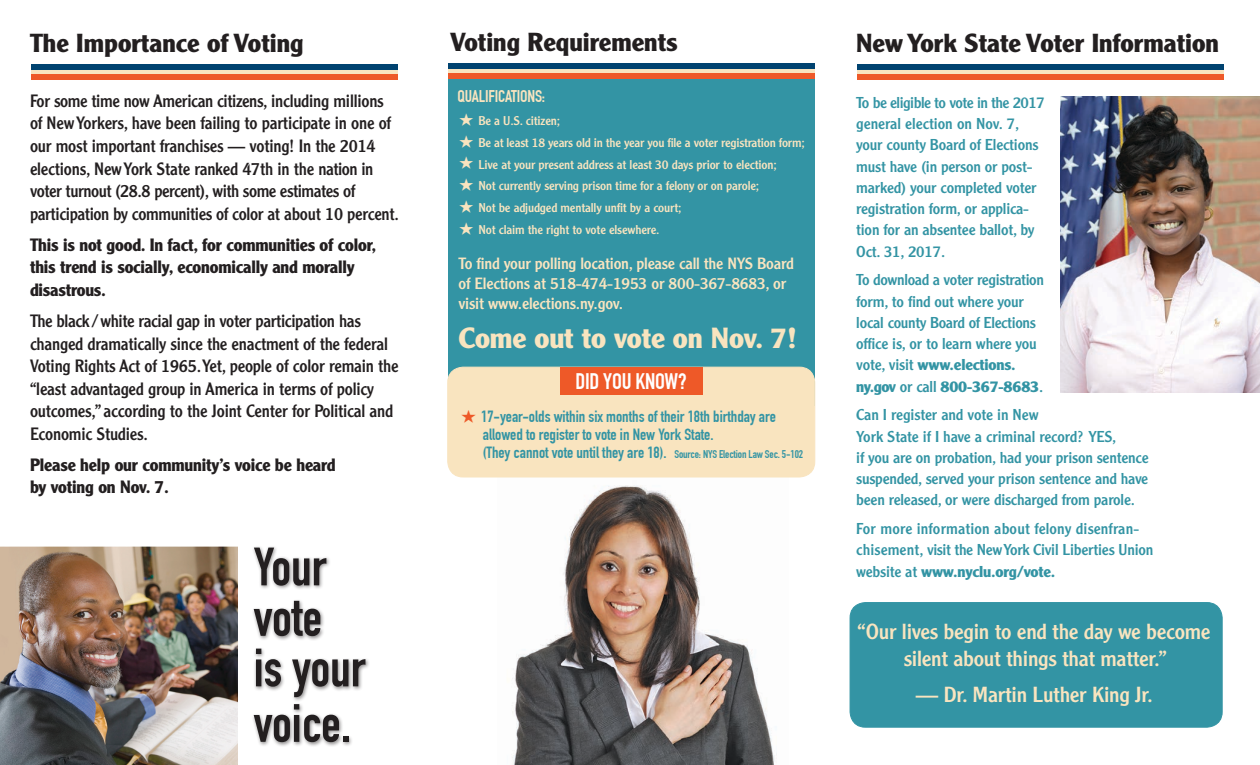
<style>
.page{position:relative;width:1260px;height:765px;background:#fff}
.page>*{position:absolute;margin:0;border:0;box-sizing:border-box;transform-origin:0 0}
.t1{font:700 53px/50.5px "DIN Condensed";color:#231f20}
.t2{font:700 28.5px "Clearface Gothic LT Std";letter-spacing:-.005em;color:#f9e4bf;scale:1.05 1}
.t3{font:700 25.5px "Clearface Gothic LT Std";color:#231f20;scale:1.05 1}
.t4{font:700 22px "DIN Condensed";letter-spacing:-.01em;color:#fff;scale:1.05 1}
.t5{font:21.38px/27.5px "Clearface Gothic LT Std";letter-spacing:-.01em;color:#f9e4bf;text-align:center;scale:1.05 1}
.t6{font:17.5px/22.5px "Clearface Gothic LT Std";letter-spacing:-.01em;color:#231f20}
.t7{font:700 17.5px/22.5px "Clearface Gothic LT Std";letter-spacing:-.01em;color:#231f20}
.t8{font:700 16.62px "DIN Condensed";letter-spacing:-.01em;color:#f9e4bf;scale:1.05 1}
.t9{font:16px/20px "Clearface Gothic LT Std";letter-spacing:-.01em;color:#f9e4bf;scale:1.05 1}
.t10{font:700 15.88px/18px "DIN Condensed";color:#3394a4;scale:1.05 1}
.t11{font:15.5px/21.2px "Clearface Gothic LT Std";letter-spacing:-.01em;color:#3394a4;scale:1.05 1}
.t12{font:15.5px/21.2px "Clearface Gothic LT Std";letter-spacing:.01em;color:#3394a4;scale:1.05 1}
.t13{font:12.5px/21.9px "Clearface Gothic LT Std";letter-spacing:-.01em;color:#f9e4bf;scale:1.05 1}
.s1{font-weight:700}
.s2{font-size:11px}
</style>
<div class="page">
<img style="left:0;top:546px;width:238px;height:219px">
<div style="left:31px;top:69px;width:367px;height:5px;background:#f9e4bf"></div>
<div style="left:857px;top:69px;width:367px;height:5px;background:#f9e4bf"></div>
<div style="left:31px;top:64px;width:367px;height:5px;background:#004370"></div>
<div style="left:857px;top:64px;width:367px;height:5px;background:#004370"></div>
<div style="left:31px;top:74px;width:367px;height:5px;background:#ee5928"></div>
<div style="left:857px;top:74px;width:367px;height:5px;background:#ee5928"></div>
<div style="left:448px;top:74px;width:367px;height:332px;background:#3394a4"></div>
<div style="left:448px;top:69px;width:367px;height:5px;background:#f9e4bf"></div>
<div style="left:448px;top:64px;width:367px;height:5px;background:#004370"></div>
<div style="left:448px;top:74px;width:367px;height:5px;background:#ee5928"></div>
<img style="left:497px;top:477px;width:291px;height:288px">
<div style="left:448px;top:367px;width:367px;height:110px;background:#f9e4bf;border-radius:15px"></div>
<div style="left:447px;top:367px;width:368px;height:110px;border:1px solid #f9e4bf;border-radius:15px"></div>
<div style="left:850px;top:603px;width:372px;height:124px;background:#3394a4;border-radius:15px"></div>
<div style="left:850px;top:602px;width:372px;height:126px;border:1px solid #3394a4;border-radius:15px"></div>
<div style="left:560px;top:367px;width:142px;height:28px;background:#ee5928"></div>
<img style="left:1061px;top:97px;width:199px;height:295px">
<div style="left:251px;top:545px;width:120px;height:202px;background:#231f20;opacity:.5"></div>
<h3 class="t3" style="left:450px;top:27px;width:218px">Voting Requirements</h3>
<h3 class="t3" style="left:30px;top:28px;width:262px">The Importance of Voting</h3>
<h3 class="t3" style="left:856px;top:28px;width:347px">New York State Voter Information</h3>
<p class="t6" style="left:30px;top:89px;width:371px">For some time now American citizens, including millions of New Yorkers, have been failing to participate in one of our most important franchises — voting! In the 2014 elections, New York State ranked 47th in the nation in voter turnout (28.8 percent), with some estimates of participation by communities of color at about 10 percent.</p>
<p class="t7" style="left:30px;top:234px;width:348px">This is not good. In fact, for communities of color, this trend is socially, economically and morally disastrous.</p>
<p class="t6" style="left:30px;top:309px;width:370px">The black/white racial gap in voter participation has changed dramatically since the enactment of the federal Voting Rights Act of 1965. Yet, people of color remain the “least advantaged group in America in terms of policy outcomes,” according to the Joint Center for Political and Economic Studies.</p>
<p class="t7" style="left:30px;top:454px;width:307px">Please help our community’s voice be heard by voting on Nov. 7.</p>
<p class="t8" style="left:458px;top:86px;width:85px">QUALIFICATIONS:</p>
<p class="t13" style="left:478px;top:109px;width:312px">Be a U.S. citizen;<br>Be at least 18 years old in the year you file a voter registration form; Live at your present address at least 30 days prior to election;<br>Not currently serving prison time for a felony or on parole;<br>Not be adjudged mentally unfit by a court;<br>Not claim the right to vote elsewhere.</p>
<p class="t11" style="left:856px;top:92px;width:181px">To be eligible to vote in the 2017 general election on Nov. 7, your county Board of Elections must have (in person or post&shy;marked) your completed voter registration form, or applica&shy;tion for an absentee ballot, by<br>Oct. 31, 2017.</p>
<p class="t11" style="left:856px;top:269px;width:180px">To download a voter registration form, to find out where your local county Board of Elections office is, or to learn where you vote, visit <span class="s1">www.elections. ny.gov</span> or call <span class="s1">800-367-8683</span>.</p>
<p class="t11" style="left:856px;top:404px;width:280px">Can I register and vote in New<br>York State if I have a criminal record? YES,<br>if you are on probation, had your prison sentence suspended, served your prison sentence and have been released, or were discharged from parole.</p>
<p class="t12" style="left:856px;top:518px;width:285px">For more information about felony disenfran&shy;chisement, visit the New York Civil Liberties Union website at <span class="s1">www.nyclu.org/vote.</span></p>
<p class="t9" style="left:459px;top:253px;width:321px">To find your polling location, please call the NYS Board of Elections at 518-474-1953 or 800-367-8683, or visit www.elections.ny.gov.</p>
<h2 class="t2" style="left:459px;top:322px;width:324px">Come out to vote on Nov. 7!</h2>
<p class="t4" style="left:575px;top:368px;width:107px">DID YOU KNOW?</p>
<p class="t10" style="left:481px;top:408px;width:308px">17-year-olds within six months of their 18th birthday are allowed to register to vote in New York State.<br>(They cannot vote until they are 18). <span class="s2">Source: NYS Election Law Sec. 5-102</span></p>
<h1 class="t1" style="left:254px;top:542px;width:113px">Your vote<br>is your</h1>
<h1 class="t1" style="left:254px;top:698px;width:98px">voice.</h1>
<p class="t5" style="left:858px;top:617px;width:338px">“Our lives begin to end the day we become silent about things that matter.”</p>
<p class="t5" style="left:916px;top:681px;width:227px">— Dr. Martin Luther King Jr.</p>
</div>
